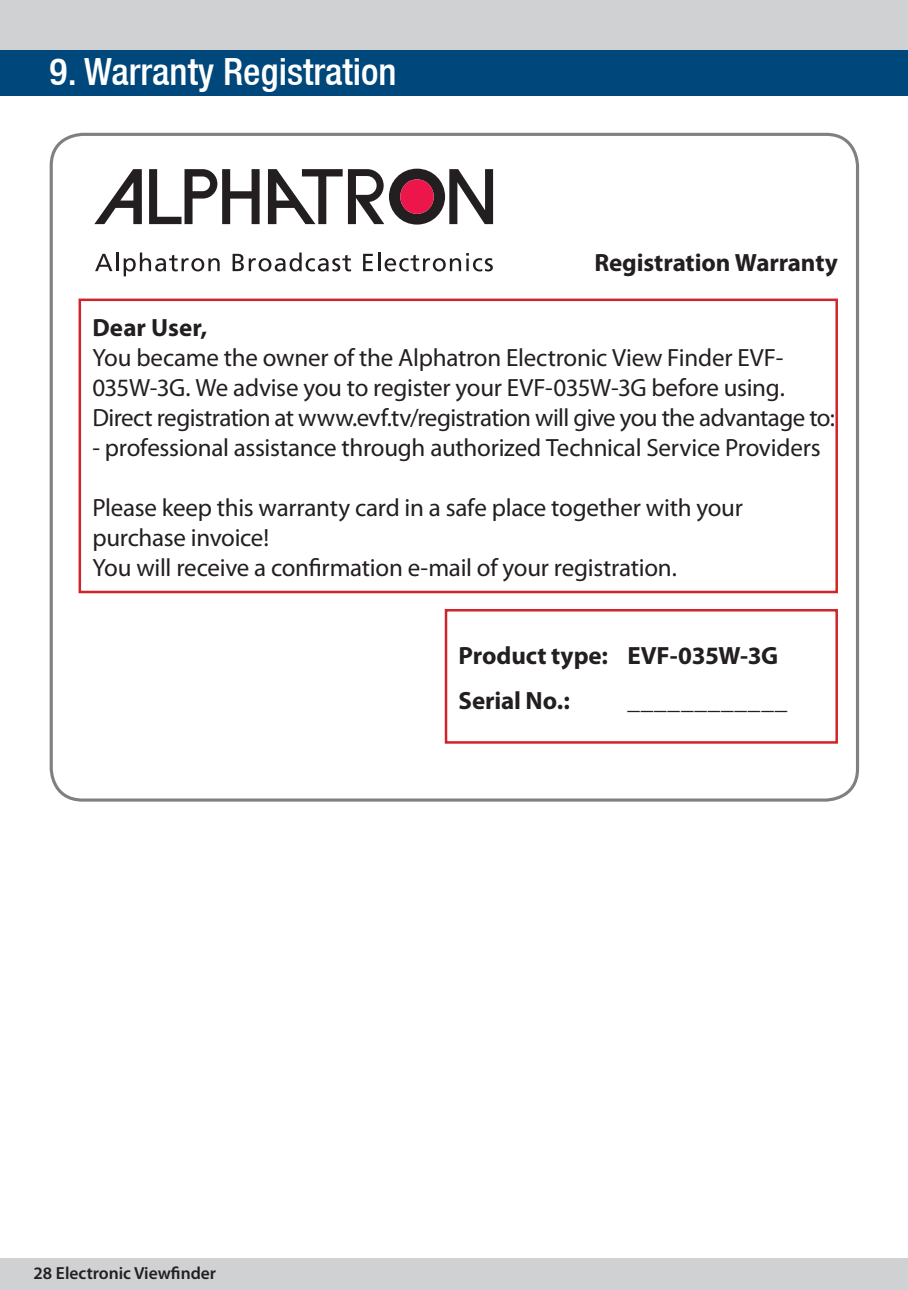
<style>
.page{position:relative;width:908px;height:1290px;background:#fff}
.page>*{position:absolute;margin:0;border:0;box-sizing:border-box;transform-origin:0 0}
.본문_영_top{font:500 condensed 37.5px "Helvetica Neue LT";color:#fff}
.본문영_Mariad{font:25px/30px "Myriad Pro";letter-spacing:-.015em;color:#231f20}
.본문영_Mariad-2{font:700 25px "Myriad Pro";letter-spacing:-.005em;color:#231f20}
.t1{font:600 17.5px "Myriad Pro";color:#231f20}
</style>
<div class="page">
<div style="left:0;top:1258px;width:907px;height:32px;background:#cfd1d2"></div>
<div style="left:0;top:35px;width:907px;height:61px;background:#00477b"></div>
<hr style="left:907px;top:35px;width:1px;height:61px;background:#00477b">
<div style="left:0;top:0;width:907px;height:50px;background:#cfd1d2"></div>
<div style="left:50px;top:133px;width:808px;height:668px;border:3px solid #7f8080;border-radius:31px"></div>
<div style="left:78px;top:299px;width:759px;height:294px;border:2px solid #d1232a"></div>
<div style="left:444px;top:609px;width:393px;height:135px;border:2px solid #d1232a"></div>
<div style="left:377px;top:252px;width:4px;height:20px;border:2px solid #fff"></div>
<svg style="left:95px;top:252px;width:125px;height:25px"></svg>
<svg style="left:232px;top:252px;width:120px;height:20px"></svg>
<svg style="left:363px;top:253px;width:10px;height:19px"></svg>
<hr style="left:377px;top:252px;width:3px;height:19px;background:#231f20">
<svg style="left:384px;top:253px;width:109px;height:19px"></svg>
<svg style="left:94px;top:168px;width:400px;height:57px"></svg>
<div style="left:400px;top:179px;width:33px;height:35px;background:#ed164b;border-radius:50%"></div>
<p class="본문_영_top" style="left:50px;top:49px;width:348px">9. Warranty Registration</p>
<p class="본문영_Mariad-2" style="left:594px;top:246px;width:245px">Registration Warranty</p>
<p class="본문영_Mariad-2" style="left:92px;top:312px;width:116px">Dear User,</p>
<p class="본문영_Mariad" style="left:92px;top:343px;width:743px">You became the owner of the Alphatron Electronic View Finder EVF-<br>035W-3G. We advise you to register your EVF-035W-3G before using.<br>Direct registration at www.evf.tv/registration will give you the advantage to:</p>
<p class="본문영_Mariad" style="left:92px;top:433px;width:729px">- professional assistance through authorized Technical Service Providers</p>
<p class="본문영_Mariad" style="left:92px;top:493px;width:651px">Please keep this warranty card in a safe place together with your purchase invoice!</p>
<p class="본문영_Mariad" style="left:92px;top:553px;width:585px">You will receive a confirmation e-mail of your registration.</p>
<p class="t1" style="left:34px;top:1261px;width:184px">28 Electronic Viewfinder</p>
<p class="본문영_Mariad-2" style="left:458px;top:639px;width:321px">Product type: EVF-035W-3G</p>
<p class="본문영_Mariad-2" style="left:458px;top:684px;width:113px">Serial No.:</p>
<p class="본문영_Mariad-2" style="left:627px;top:684px;width:161px">____________</p>
</div>
